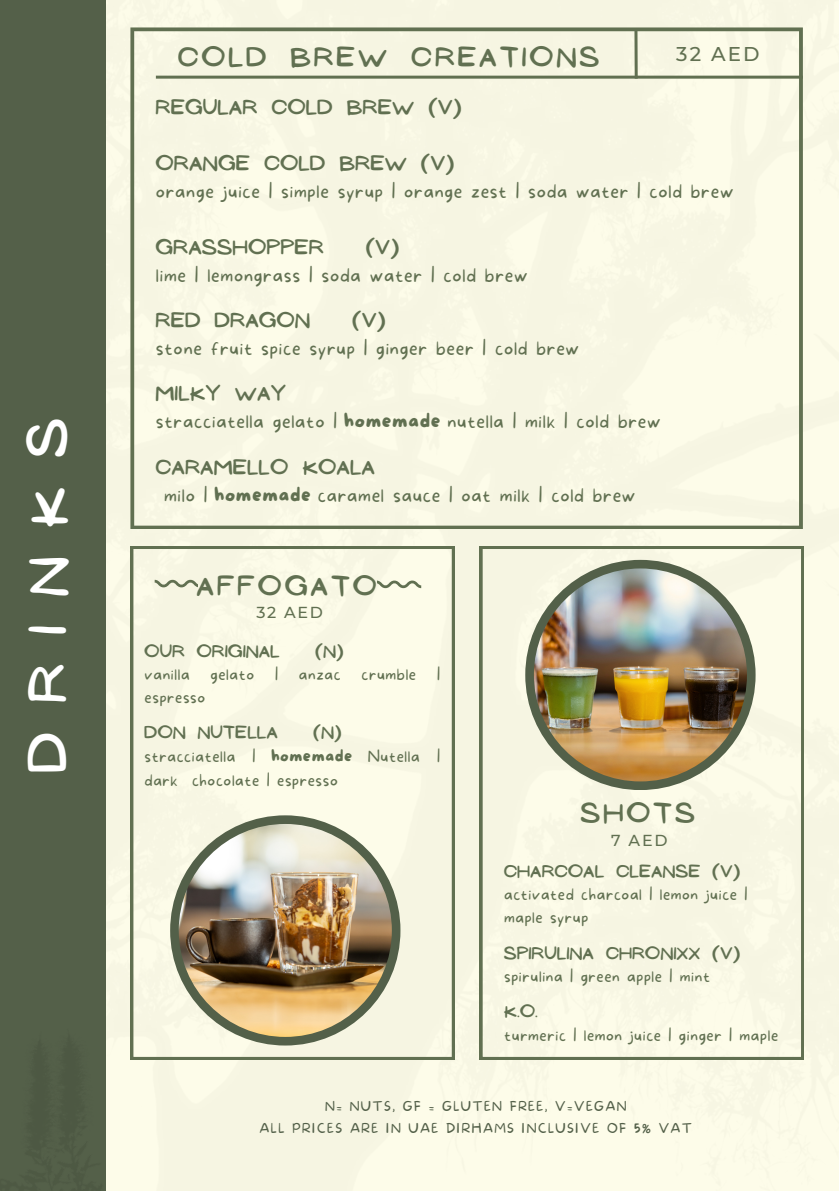
<style>
.page{position:relative;width:839px;height:1191px;background:#fff}
.page>*{position:absolute;margin:0;border:0;box-sizing:border-box;transform-origin:0 0}
.t1{font:49.2px "NF Ananias Bold";letter-spacing:.62em;color:#fff}
.t2{font:24.8px "NF Ananias Bold";letter-spacing:.15em;color:#617051}
.t3{font:500 19.8px "Montserrat";color:#617051}
.t4{font:100 18.8px "More Sugar";letter-spacing:.04em;color:#617051}
.t5{font:18.8px "NF Ananias Bold";letter-spacing:.04em;color:#617051}
.t6{font:100 15.8px/24px "More Sugar";letter-spacing:.04em;color:#617051}
.t7{font:15.8px "NF Ananias Bold";letter-spacing:.04em;color:#617051}
.t8{font:500 15.8px "Montserrat";letter-spacing:.11em;color:#617051}
.t9{font:100 12.8px "More Sugar";letter-spacing:.11em;color:#536049}
.s1{font-weight:400}
</style>
<div class="page">
<div style="left:105px;top:0;width:733px;height:1191px;background:#f8f7e4"></div>
<div style="left:130px;top:546px;width:324px;height:514px;background:#f8f7e4"></div>
<div style="left:0;top:0;width:105px;height:1191px;background:#546049"></div>
<div style="left:130px;top:27px;width:672px;height:502px;background:#f7f6e3"></div>
<hr style="left:156px;top:76px;width:646px;height:3px;background:#617051">
<hr style="left:634px;top:30px;width:3px;height:49px;background:#617051">
<svg style="left:378px;top:581px;width:43px;height:7px"></svg>
<svg style="left:155px;top:580px;width:43px;height:7px"></svg>
<div style="left:479px;top:546px;width:324px;height:514px;background:#f7f6e3"></div>
<div style="left:525px;top:560px;width:230px;height:230px;background:#536049;border-radius:50%"></div>
<img style="left:534px;top:568px;width:213px;height:213px;border-radius:50%">
<div style="left:170px;top:815px;width:230px;height:231px;background:#536049;border-radius:50%"></div>
<img style="left:179px;top:824px;width:212px;height:213px;border-radius:50%">
<div style="left:105px;top:982px;width:78px;height:209px;background:#fcfbe8"></div>
<h1 class="t1" style="left:20px;top:772px;width:354px;rotate:-90deg">drinks</h1>
<h2 class="t2" style="left:178px;top:43px;width:422px">COLD BREW CREATIONS</h2>
<h3 class="t3" style="left:676px;top:42px;width:85px">32 AED</h3>
<p class="t5" style="left:156px;top:97px;width:307px">REGULAR COLD BREW (V)</p>
<p class="t5" style="left:156px;top:152px;width:299px">ORANGE COLD BREW (V)</p>
<p class="t4" style="left:156px;top:180px;width:579px">orange juice | simple syrup | orange zest | soda water | cold brew</p>
<p class="t5" style="left:156px;top:236px;width:169px">GRASSHOPPER</p>
<p class="t5" style="left:366px;top:236px;width:34px">(V)</p>
<p class="t4" style="left:156px;top:264px;width:373px">lime | lemongrass | soda water | cold brew</p>
<p class="t5" style="left:156px;top:309px;width:156px">RED DRAGON</p>
<p class="t5" style="left:352px;top:309px;width:34px">(V)</p>
<p class="t4" style="left:156px;top:337px;width:425px">stone fruit spice syrup | ginger beer | cold brew</p>
<p class="t5" style="left:156px;top:382px;width:131px">MILKY WAY</p>
<p class="t4" style="left:156px;top:410px;width:506px">stracciatella gelato | <span class="s1">homemade</span> nutella | milk | cold brew</p>
<p class="t5" style="left:156px;top:456px;width:220px">CARAMELLO KOALA</p>
<p class="t4" style="left:164px;top:485px;width:473px">milo | <span class="s1">homemade</span> caramel sauce | oat milk | cold brew</p>
<p class="t2" style="left:197px;top:572px;width:181px">AFFOGATO</p>
<p class="t8" style="left:256px;top:603px;width:68px">32 AED</p>
<p class="t7" style="left:145px;top:642px;width:136px">OUR ORIGINAL</p>
<p class="t7" style="left:315px;top:642px;width:29px">(N)</p>
<p class="t6" style="left:145px;top:663px;width:47px">vanilla</p>
<p class="t6" style="left:210px;top:663px;width:45px">gelato</p>
<p class="t6" style="left:275px;top:663px;width:4px">|</p>
<p class="t6" style="left:299px;top:663px;width:43px">anzac</p>
<p class="t6" style="left:361px;top:663px;width:56px">crumble</p>
<p class="t6" style="left:437px;top:663px;width:4px">|</p>
<p class="t6" style="left:145px;top:686px;width:62px">espresso</p>
<p class="t7" style="left:145px;top:724px;width:135px">DON NUTELLA</p>
<p class="t7" style="left:313px;top:724px;width:29px">(N)</p>
<p class="t6" style="left:145px;top:745px;width:297px">stracciatella | <span class="s1">homemade</span> Nutella | dark chocolate | espresso</p>
<h2 class="t2" style="left:581px;top:799px;width:115px">SHOTS</h2>
<p class="t8" style="left:611px;top:830px;width:58px">7 AED</p>
<p class="t7" style="left:504px;top:862px;width:237px">CHARCOAL CLEANSE (V)</p>
<p class="t6" style="left:504px;top:883px;width:245px;line-height:23.4px">activated charcoal | lemon juice | maple syrup</p>
<p class="t7" style="left:504px;top:944px;width:237px">SPIRULINA CHRONIXX (V)</p>
<p class="t6" style="left:504px;top:965px;width:207px">spirulina | green apple | mint</p>
<p class="t7" style="left:504px;top:1003px;width:35px">K.O.</p>
<p class="t6" style="left:504px;top:1024px;width:275px">turmeric | lemon juice | ginger | maple</p>
<p class="t9" style="left:325px;top:1099px;width:303px">N= NUTS, GF = GLUTEN FREE, V=VEGAN</p>
<h6 class="t9" style="left:259px;top:1121px;width:434px">ALL PRICES ARE IN UAE DIRHAMS INCLUSIVE OF 5% VAT</h6>
</div>
